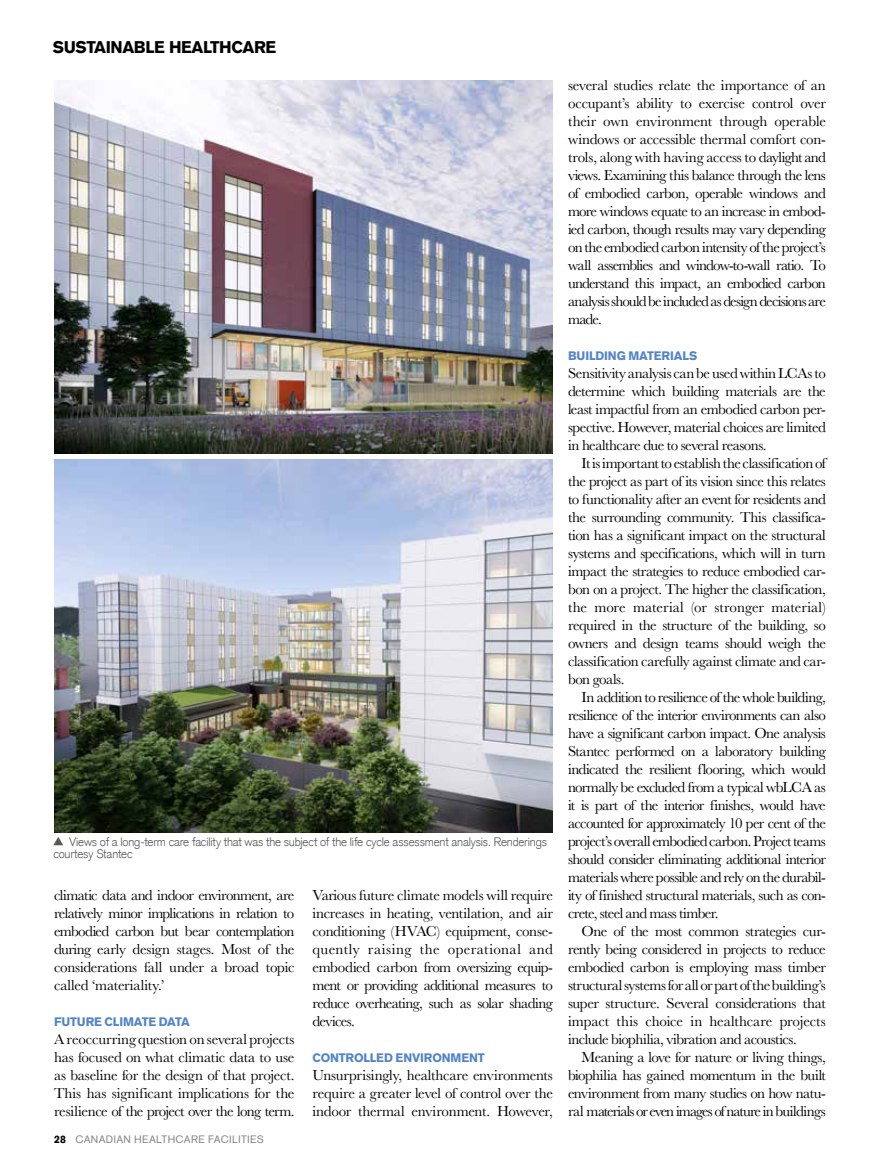
<style>
.page{position:relative;width:878px;height:1175px;background:#fff}
.page>*{position:absolute;margin:0;border:0;box-sizing:border-box;transform-origin:0 0}
.t1{font:900 16.5px "Akzidenz Grotesk CE";letter-spacing:-.025em;color:#000}
.t2{font:15px/18px "Baskerville";letter-spacing:-.035em;color:#000;text-align:justify}
.t3{font:300 12px/12px "Akzidenz Grotesk";letter-spacing:-.015em;color:#58595b}
.t4{font:900 12px "Akzidenz Grotesk CE";letter-spacing:-.01em;color:#5384c6}
.t5{font:10.5px "Akzidenz Grotesk CE";letter-spacing:.03em;color:#848688}
.s1{font-weight:900;color:#000}
</style>
<div class="page">
<img style="left:54px;top:80px;width:499px;height:373px">
<img style="left:54px;top:460px;width:499px;height:372px">
<p class="t1" style="left:53px;top:36px;width:225px">SUSTAINABLE HEALTHCARE</p>
<p class="t3" style="left:53px;top:836px;width:495px;text-indent:16px">Views of a long-term care facility that was the subject of the life cycle assessment analysis. Renderings courtesy Stantec</p>
<p class="t2" style="left:54px;top:886px;width:242px">climatic data and indoor environment, are relatively minor implications in relation to embodied carbon but bear contemplation during early design stages. Most of the considerations fall under a broad topic called ‘materiality.’</p>
<p class="t4" style="left:54px;top:1014px;width:137px">FUTURE CLIMATE DATA</p>
<p class="t2" style="left:54px;top:1030px;width:242px">A reoccurring question on several projects has focused on what climatic data to use as baseline for the design of that project.<br>This has significant implications for the resilience of the project over the long term.</p>
<p class="t5" style="left:54px;top:1132px;width:211px"><span class="s1">28</span> CANADIAN HEALTHCARE FACILITIES</p>
<p class="t2" style="left:312px;top:886px;width:242px">Various future climate models will require increases in heating, ventilation, and air conditioning (HVAC) equipment, conse&shy;quently raising the operational and embodied carbon from oversizing equip&shy;ment or providing additional measures to reduce overheating, such as solar shading devices.</p>
<p class="t4" style="left:312px;top:1050px;width:174px">CONTROLLED ENVIRONMENT</p>
<p class="t2" style="left:312px;top:1066px;width:242px">Unsurprisingly, healthcare environments require a greater level of control over the indoor thermal environment. However,</p>
<p class="t2" style="left:568px;top:76px;width:259px">several studies relate the importance of an occupant’s ability to exercise control over their own environment through operable windows or accessible thermal comfort con&shy;trols, along with having access to daylight and views. Examining this balance through the lens of embodied carbon, operable windows and more windows equate to an increase in embod&shy;ied carbon, though results may vary depending on the embodied carbon intensity of the project’s wall assemblies and window-to-wall ratio. To understand this impact, an embodied carbon analysis should be included as design decisions are made.</p>
<p class="t4" style="left:568px;top:348px;width:131px">BUILDING MATERIALS</p>
<p class="t2" style="left:568px;top:364px;width:259px">Sensitivity analysis can be used within LCAs to determine which building materials are the least impactful from an embodied carbon per&shy;spective. However, material choices are limited in healthcare due to several reasons.</p>
<p class="t2" style="left:568px;top:454px;width:259px;text-indent:14px">It is important to establish the classification of the project as part of its vision since this relates to functionality after an event for residents and the surrounding community. This classifica&shy;tion has a significant impact on the structural systems and specifications, which will in turn impact the strategies to reduce embodied car&shy;bon on a project. The higher the classification, the more material (or stronger material) required in the structure of the building, so owners and design teams should weigh the classification carefully against climate and car&shy;bon goals.</p>
<p class="t2" style="left:568px;top:688px;width:259px;text-indent:14px">In addition to resilience of the whole building, resilience of the interior environments can also have a significant carbon impact. One analysis Stantec performed on a laboratory building indicated the resilient flooring, which would normally be excluded from a typical wbLCA as it is part of the interior finishes, would have accounted for approximately 10 per cent of the project’s overall embodied carbon. Project teams should consider eliminating additional interior materials where possible and rely on the durabil&shy;ity of finished structural materials, such as con&shy;crete, steel and mass timber.</p>
<p class="t2" style="left:568px;top:922px;width:259px;text-indent:14px">One of the most common strategies cur&shy;rently being considered in projects to reduce embodied carbon is employing mass timber structural systems for all or part of the building’s super structure. Several considerations that impact this choice in healthcare projects include biophilia, vibration and acoustics.</p>
<p class="t2" style="left:568px;top:1048px;width:259px;text-indent:14px">Meaning a love for nature or living things, biophilia has gained momentum in the built environment from many studies on how natu&shy;ral materials or even images of nature in buildings</p>
</div>
